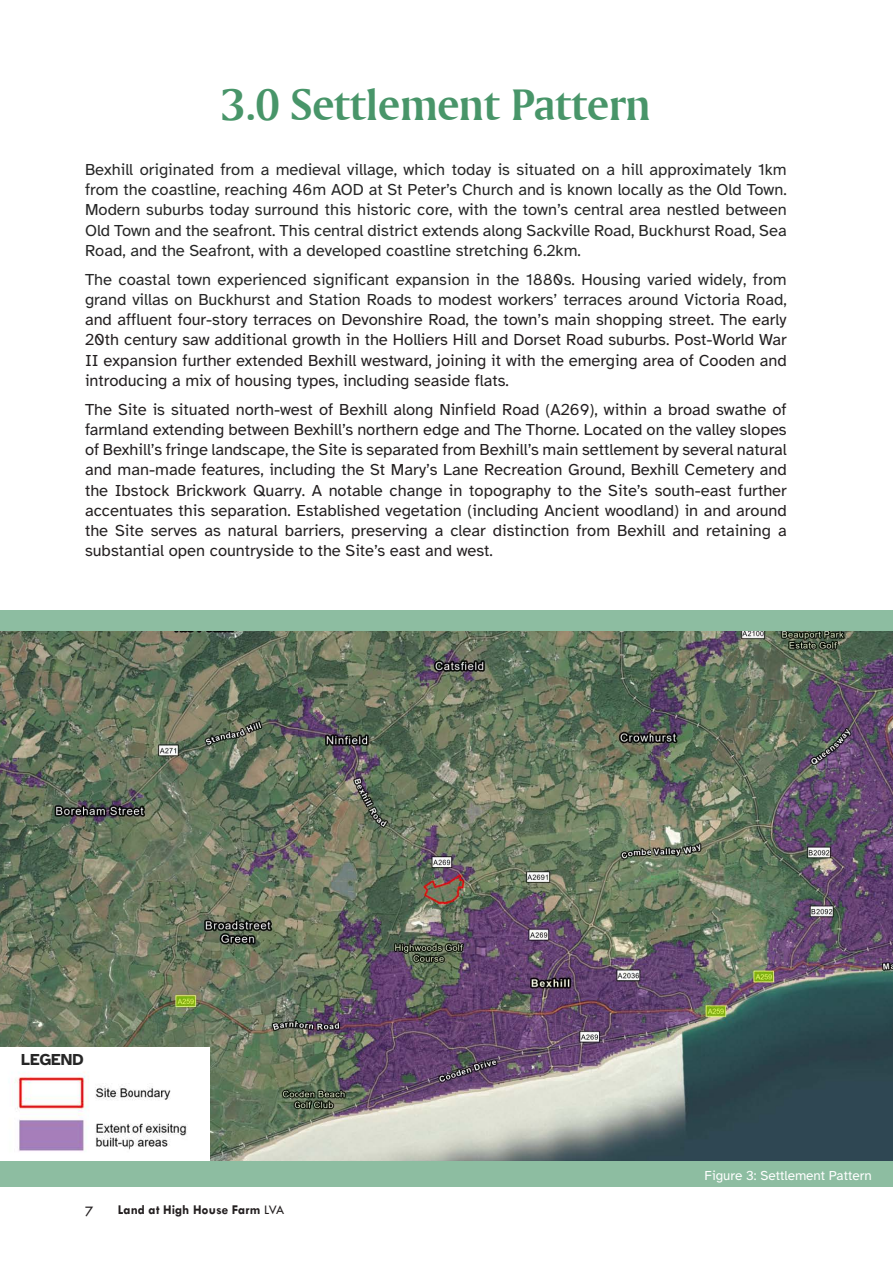
<style>
.page{position:relative;width:893px;height:1263px;background:#fff}
.page>*{position:absolute;margin:0;border:0;box-sizing:border-box;transform-origin:0 0}
.t1{font:46.5px "Amerigo BT Bold A";letter-spacing:-.01em;color:#489569}
.t2{font:16.5px/20.2px "Atkinson Hyperlegible";color:#231f20;text-align:justify}
.t3{font:16.5px/20.2px "Atkinson Hyperlegible";color:#262626;text-align:justify}
.t4{font:700 16.5px "Atkinson Hyperlegible";color:#262626}
.t5{font:15px "Tw Cen";color:#231f20}
.t6{font:13.5px "Atkinson Hyperlegible";color:#fff}
.t7{font:700 13.5px "Tw Cen";color:#231f20}
.s1{font-weight:400}
</style>
<div class="page">
<div style="left:0;top:610px;width:893px;height:576px;background:#8dbda1"></div>
<img style="left:0;top:631px;width:892px;height:530px">
<hr style="left:892px;top:631px;width:1px;height:530px;background:#b6b7bb">
<img style="left:0;top:1070px;width:210px;height:91px">
<div style="left:0;top:1047px;width:210px;height:23px;background:#fff"></div>
<h1 class="t1" style="left:221px;top:76px;width:431px">3.0 Settlement Pattern</h1>
<p class="t3" style="left:85px;top:160px;width:703px">Bexhill originated from a medieval village, which today is situated on a hill approximately 1km from the coastline, reaching 46m AOD at St Peter’s Church and is known locally as the Old Town.<br>Modern suburbs today surround this historic core, with the town’s central area nestled between Old Town and the seafront. This central district extends along Sackville Road, Buckhurst Road, Sea Road, and the Seafront, with a developed coastline stretching 6.2km.</p>
<p class="t3" style="left:85px;top:269px;width:703px">The coastal town experienced significant expansion in the 1880s. Housing varied widely, from grand villas on Buckhurst and Station Roads to modest workers’ terraces around Victoria Road,</p>
<p class="t2" style="left:85px;top:310px;width:703px">and affluent four-story terraces on Devonshire Road, the town’s main shopping street. The early 20th century saw additional growth in the Holliers Hill and Dorset Road suburbs. Post-World War II expansion further extended Bexhill westward, joining it with the emerging area of Cooden and introducing a mix of housing types, including seaside flats.</p>
<p class="t2" style="left:85px;top:399px;width:703px">The Site is situated north-west of Bexhill along Ninfield Road (A269), within a broad swathe of farmland extending between Bexhill’s northern edge and The Thorne. Located on the valley slopes of Bexhill’s fringe landscape, the Site is separated from Bexhill’s main settlement by several natural and man-made features, including the St Mary’s Lane Recreation Ground, Bexhill Cemetery and the Ibstock Brickwork Quarry. A notable change in topography to the Site’s south-east further accentuates this separation. Established vegetation (including Ancient woodland) in and around the Site serves as natural barriers, preserving a clear distinction from Bexhill and retaining a substantial open countryside to the Site’s east and west.</p>
<p class="t4" style="left:21px;top:1050px;width:64px">LEGEND</p>
<p class="t5" style="left:85px;top:1202px;width:10px">7</p>
<p class="t7" style="left:118px;top:1202px;width:168px">Land at High House Farm <span class="s1">LVA</span></p>
<p class="t6" style="left:705px;top:1168px;width:169px">Figure 3: Settlement Pattern</p>
</div>
